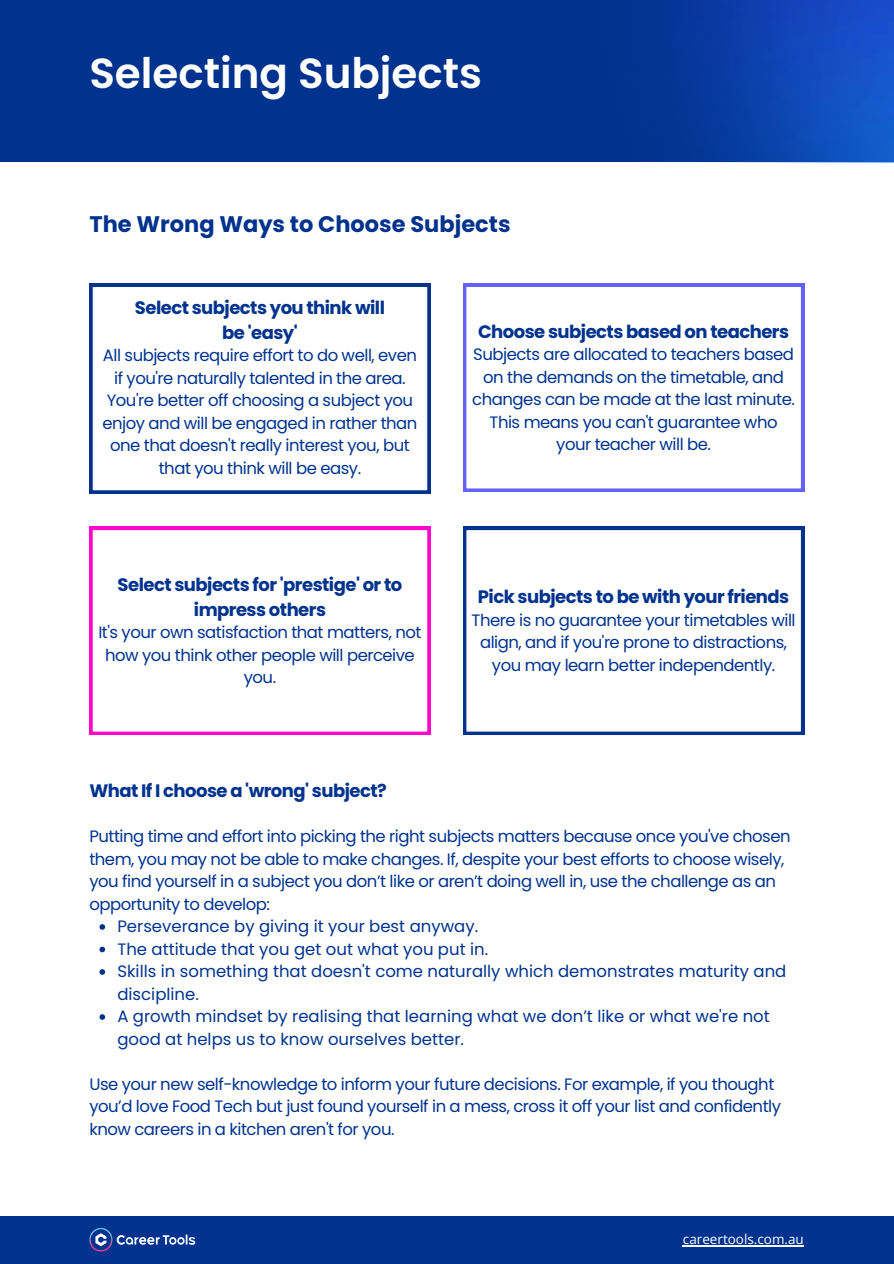
<style>
.page{position:relative;width:894px;height:1264px;background:#fff}
.page>*{position:absolute;margin:0;border:0;box-sizing:border-box;transform-origin:0 0}
.t1{font:600 42px "Poppins";color:#fff}
.t2{font:700 22.5px "Poppins";color:#01338e}
.t3{font:700 18px/24.8px "Poppins";letter-spacing:-.03em;color:#01338e;text-align:center}
.t4{font:16.5px/22.5px "Poppins";letter-spacing:-.03em;color:#01338e;text-align:center}
.t5{font:16.5px/22.5px "Poppins";color:#01338e}
.t6{font:13.5px "Open Sans";color:#fff}
</style>
<div class="page">
<div style="left:0;top:0;width:893px;height:161px;background:#01338e"></div>
<div style="left:0;top:1215px;width:893px;height:48px;background:#01338e"></div>
<svg style="left:89px;top:1227px;width:106px;height:24px"></svg>
<hr style="left:682px;top:1245px;width:121px;height:1px;background:#fff">
<svg style="left:89px;top:526px;width:341px;height:209px"></svg>
<svg style="left:463px;top:526px;width:341px;height:209px"></svg>
<svg style="left:89px;top:283px;width:341px;height:210px"></svg>
<svg style="left:463px;top:283px;width:341px;height:209px"></svg>
<svg style="left:99px;top:924px;width:6px;height:5px"></svg>
<svg style="left:99px;top:946px;width:6px;height:6px"></svg>
<svg style="left:99px;top:969px;width:6px;height:5px"></svg>
<svg style="left:99px;top:1014px;width:6px;height:5px"></svg>
<img style="left:559px;top:0;width:334px;height:162px">
<h1 class="t1" style="left:89px;top:44px;width:394px">Selecting Subjects</h1>
<h2 class="t2" style="left:89px;top:208px;width:422px">The Wrong Ways to Choose Subjects</h2>
<h4 class="t3" style="left:135px;top:295px;width:251px">Select subjects you think will be 'easy'</h4>
<h4 class="t4" style="left:102px;top:344px;width:316px">All subjects require effort to do well, even if you're naturally talented in the area.<br>You're better off choosing a subject you enjoy and will be engaged in rather than one that doesn't really interest you, but that you think will be easy.</h4>
<h4 class="t3" style="left:118px;top:572px;width:286px">Select subjects for 'prestige' or to impress others</h4>
<h4 class="t4" style="left:98px;top:621px;width:324px">It's your own satisfaction that matters, not how you think other people will perceive you.</h4>
<h4 class="t3" style="left:478px;top:319px;width:312px">Choose subjects based on teachers</h4>
<h4 class="t4" style="left:472px;top:343px;width:324px">Subjects are allocated to teachers based on the demands on the timetable, and changes can be made at the last minute.<br>This means you can't guarantee who your teacher will be.</h4>
<h4 class="t3" style="left:478px;top:584px;width:313px">Pick subjects to be with your friends</h4>
<h4 class="t4" style="left:471px;top:608px;width:325px">There is no guarantee your timetables will align, and if you're prone to distractions, you may learn better independently.</h4>
<h3 class="t3" style="left:89px;top:778px;width:299px">What If I choose a 'wrong' subject?</h3>
<h4 class="t4" style="left:89px;top:825px;width:702px;text-align:left">Putting time and effort into picking the right subjects matters because once you've chosen them, you may not be able to make changes. If, despite your best efforts to choose wisely, you find yourself in a subject you don’t like or aren’t doing well in, use the challenge as an opportunity to develop:</h4>
<p class="t5" style="left:117px;top:915px;width:362px">Perseverance by giving it your best anyway.</p>
<p class="t5" style="left:117px;top:937px;width:372px">The attitude that you get out what you put in.</p>
<p class="t5" style="left:117px;top:960px;width:670px">Skills in something that doesn't come naturally which demonstrates maturity and discipline.</p>
<p class="t5" style="left:117px;top:1005px;width:653px">A growth mindset by realising that learning what we don’t like or what we're not good at helps us to know ourselves better.</p>
<h4 class="t4" style="left:89px;top:1072px;width:693px;text-align:left">Use your new self-knowledge to inform your future decisions. For example, if you thought you’d love Food Tech but just found yourself in a mess, cross it off your list and confidently know careers in a kitchen aren't for you.</h4>
<p class="t6" style="left:682px;top:1229px;width:122px">careertools.com.au</p>
</div>
